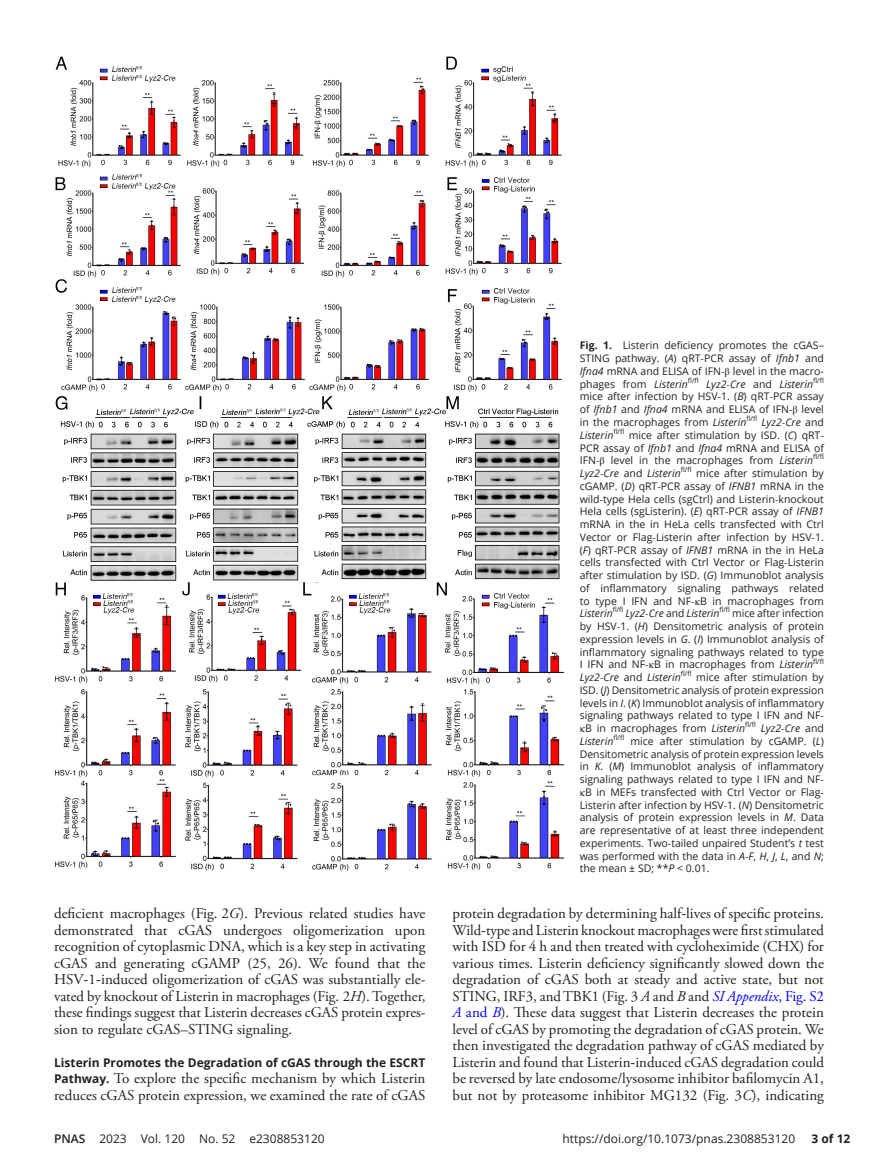
<style>
.page{position:relative;width:878px;height:1175px;background:#fff}
.page>*{position:absolute;margin:0;border:0;box-sizing:border-box;transform-origin:0 0}
.t1{font:15px/16.5px "Adobe Garamond Pro";color:#231f20;text-align:justify}
.t2{font:12px "Open Sans";color:#231f20}
.t3{font:700 12px "Open Sans";color:#231f20}
.t4{font:10.5px/12.8px "Open Sans";color:#231f20;text-align:justify}
.t5{font:italic 10.5px "Open Sans";color:#231f20}
.t6{font:7.05px "Open Sans";color:#231f20}
.s1{font-style:italic}
.s2{font-family:"STIX"}
.s3{font-family:"Open Sans";font-weight:700;font-size:12px}
.s4{font-weight:700}
.s5{font-style:normal}
.s6{font-style:italic;color:#00f}
.s7{color:#00f}
.s8{font-weight:600}
</style>
<div class="page">
<img style="left:54px;top:56px;width:510px;height:815px">
<p class="t1" style="left:54px;top:906px;width:373px">deficient macrophages (Fig. 2<span class="s1">G</span>). Previous related studies have demonstrated that cGAS undergoes oligomerization upon recognition of cytoplasmic DNA, which is a key step in activating cGAS and generating cGAMP (25, 26). We found that the HSV<span class="s2">-</span>1<span class="s2">-</span>induced oligomerization of cGAS was substantially ele&shy;vated by knockout of Listerin in macrophages (Fig. 2<span class="s1">H</span>). Together, these findings suggest that Listerin decreases cGAS protein expres&shy;sion to regulate cGAS–STING signaling.</p>
<p class="t3" style="left:54px;top:1054px;width:373px">Listerin Promotes the Degradation of cGAS through the ESCRT</p>
<h1 class="t1" style="left:54px;top:1071px;width:373px"><span class="s3">Pathway.</span> To explore the specific mechanism by which Listerin reduces cGAS protein expression, we examined the rate of cGAS</h1>
<p class="t4" style="left:579px;top:339px;width:245px"><span class="s4">Fig. 1.</span> Listerin deficiency promotes the cGAS– STING pathway. (<span class="s1">A</span>) qRT<span class="s2">-</span>PCR assay of <span class="s1">Ifnb1</span> and <span class="s1">Ifna4</span> mRNA and ELISA of IFN<span class="s2">-β</span> level in the macro&shy;phages from <span class="s1">Listerin</span></p>
<p class="t6" style="left:687px;top:375px;width:12px">fl/fl</p>
<p class="t5" style="left:706px;top:377px;width:108px">Lyz2<span class="s2">-</span>Cre <span class="s5">and</span> Listerin</p>
<p class="t6" style="left:812px;top:375px;width:12px">fl/fl</p>
<p class="t4" style="left:579px;top:390px;width:245px">mice after infection by HSV<span class="s2">-</span>1. (<span class="s1">B</span>) qRT<span class="s2">-</span>PCR assay of <span class="s1">Ifnb1</span> and <span class="s1">Ifna4</span> mRNA and ELISA of IFN<span class="s2">-β</span> level in the macrophages from <span class="s1">Listerin</span></p>
<p class="t6" style="left:746px;top:414px;width:12px">fl/fl</p>
<p class="t5" style="left:761px;top:415px;width:64px">Lyz2<span class="s2">-</span>Cre <span class="s5">and</span></p>
<p class="t5" style="left:579px;top:428px;width:35px">Listerin</p>
<p class="t6" style="left:613px;top:426px;width:12px">fl/fl</p>
<p class="t4" style="left:579px;top:428px;width:245px;text-indent:49px">mice after stimulation by ISD. (<span class="s1">C</span>) qRT<span class="s2">-</span>PCR assay of <span class="s1">Ifnb1</span> and <span class="s1">Ifna4</span> mRNA and ELISA of IFN<span class="s2">-β</span> level in the macrophages from <span class="s1">Listerin</span></p>
<p class="t6" style="left:812px;top:452px;width:12px">fl/fl</p>
<p class="t5" style="left:579px;top:466px;width:102px">Lyz2<span class="s2">-</span>Cre <span class="s5">and</span> Listerin</p>
<p class="t6" style="left:680px;top:465px;width:12px">fl/fl</p>
<p class="t4" style="left:579px;top:466px;width:245px;text-indent:116px">mice after stimulation by cGAMP. (<span class="s1">D</span>) qRT<span class="s2">-</span>PCR assay of <span class="s1">IFNB1</span> mRNA in the wild<span class="s2">-</span>type Hela cells (sgCtrl) and Listerin<span class="s2">-</span>knockout Hela cells (sgListerin). (<span class="s1">E</span>) qRT<span class="s2">-</span>PCR assay of <span class="s1">IFNB1 </span>mRNA in the in HeLa cells transfected with Ctrl Vector or Flag<span class="s2">-</span>Listerin after infection by HSV<span class="s2">-</span>1. (<span class="s1">F</span>) qRT<span class="s2">-</span>PCR assay of <span class="s1">IFNB1</span> mRNA in the in HeLa cells transfected with Ctrl Vector or Flag<span class="s2">-</span>Listerin after stimulation by ISD. (<span class="s1">G</span>) Immunoblot analysis of inflammatory signaling pathways related to type I IFN and NF<span class="s2">-κ</span>B in macrophages from <span class="s1">Listerin</span></p>
<p class="t6" style="left:612px;top:605px;width:12px">fl/fl</p>
<p class="t5" style="left:625px;top:606px;width:95px">Lyz2<span class="s2">-</span>Cre <span class="s5">and</span> Listerin</p>
<p class="t6" style="left:719px;top:605px;width:12px">fl/fl</p>
<p class="t4" style="left:579px;top:607px;width:245px;text-indent:152px">mice after infection by HSV<span class="s2">-</span>1. (<span class="s1">H</span>) Densitometric analysis of protein expression levels in <span class="s1">G</span>. (<span class="s1">I</span>) Immunoblot analysis of inflammatory signaling pathways related to type I IFN and NF<span class="s2">-κ</span>B in macrophages from <span class="s1">Listerin</span></p>
<p class="t6" style="left:812px;top:656px;width:12px">fl/fl</p>
<p class="t5" style="left:579px;top:670px;width:102px">Lyz2<span class="s2">-</span>Cre <span class="s5">and</span> Listerin</p>
<p class="t6" style="left:680px;top:669px;width:12px">fl/fl</p>
<p class="t4" style="left:579px;top:670px;width:245px;text-indent:116px">mice after stimulation by ISD. (<span class="s1">J</span>) Densitometric analysis of protein expression levels in <span class="s1">I</span>. (<span class="s1">K</span>) Immunoblot analysis of inflammatory signaling pathways related to type I IFN and NF&shy;<span class="s2">κ</span>B in macrophages from <span class="s1">Listerin</span></p>
<p class="t6" style="left:744px;top:720px;width:12px">fl/fl</p>
<p class="t5" style="left:760px;top:721px;width:64px">Lyz2<span class="s2">-</span>Cre <span class="s5">and</span></p>
<p class="t5" style="left:579px;top:734px;width:35px">Listerin</p>
<p class="t6" style="left:613px;top:732px;width:12px">fl/fl</p>
<p class="t4" style="left:579px;top:734px;width:245px;text-indent:51px">mice after stimulation by cGAMP. (<span class="s1">L</span>)<br>Densitometric analysis of protein expression levels in <span class="s1">K</span>. (<span class="s1">M</span>) Immunoblot analysis of inflammatory signaling pathways related to type I IFN and NF&shy;<span class="s2">κ</span>B in MEFs transfected with Ctrl Vector or Flag<span class="s2">-</span>Listerin after infection by HSV<span class="s2">-</span>1. (<span class="s1">N</span>) Densitometric analysis of protein expression levels in <span class="s1">M</span>. Data are representative of at least three independent experiments. Two<span class="s2">-</span>tailed unpaired Student’s <span class="s1">t</span> test was performed with the data in <span class="s1">A</span><span class="s2">-</span><span class="s1">F</span>, <span class="s1">H</span>, <span class="s1">J</span>, <span class="s1">L</span>, and <span class="s1">N</span>; the mean ± SD; **<span class="s1">P</span> &lt; 0.01.</p>
<p class="t1" style="left:452px;top:906px;width:373px">protein degradation by determining half<span class="s2">-</span>lives of specific proteins.<br>Wild<span class="s2">-</span>type and Listerin knockout macrophages were first stimulated with ISD for 4 h and then treated with cycloheximide (CHX) for various times. Listerin deficiency significantly slowed down the degradation of cGAS both at steady and active state, but not STING, IRF3, and TBK1 (Fig. 3 <span class="s1">A</span> and <span class="s1">B</span> and <span class="s6">SI Appendix</span><span class="s7">, Fig. S2<br></span><span class="s6">A</span> <span class="s7">and</span> <span class="s6">B</span>). These data suggest that Listerin decreases the protein level of cGAS by promoting the degradation of cGAS protein. We then investigated the degradation pathway of cGAS mediated by Listerin and found that Listerin<span class="s2">-</span>induced cGAS degradation could be reversed by late endosome/lysosome inhibitor bafilomycin A1, but not by proteasome inhibitor MG132 (Fig. 3<span class="s1">C</span>), indicating</p>
<p class="t2" style="left:54px;top:1130px;width:272px"><span class="s8">PNAS</span> 2023 Vol. 120 No. 52 e2308853120</p>
<p class="t2" style="left:562px;top:1130px;width:234px">https://doi.org/10.1073/pnas.2308853120</p>
<p class="t3" style="left:811px;top:1130px;width:40px">3 of 12</p>
</div>
